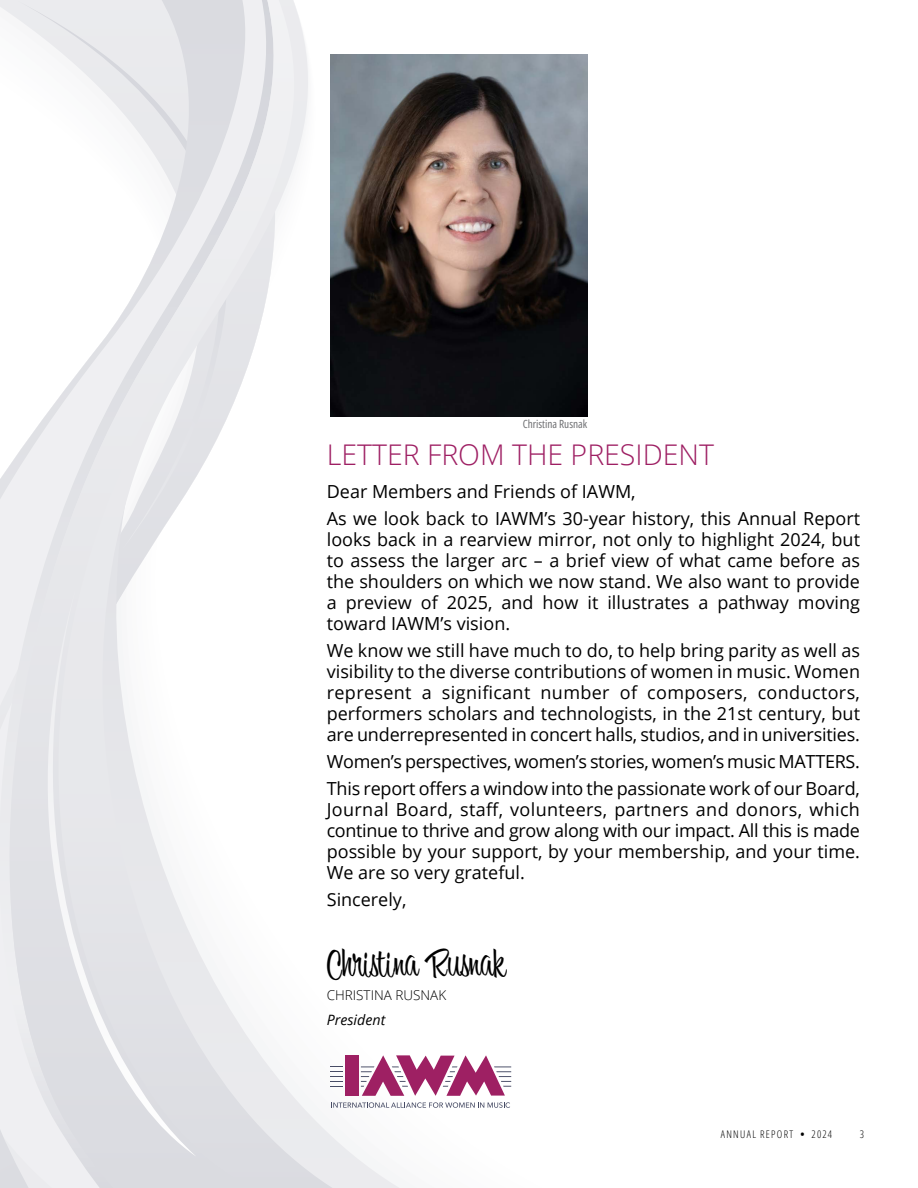
<style>
.page{position:relative;width:918px;height:1188px;background:#fff}
.page>*{position:absolute;margin:0;border:0;box-sizing:border-box;transform-origin:0 0}
.t1{font:39px "Bounce Script";letter-spacing:-.005em;color:#000}
.t2{font:300 28.5px "Open Sans";color:#9e1f63}
.t3{font:18px/21px "Open Sans";color:#000;text-align:justify}
.t4{font:italic 14.25px "Open Sans";color:#000}
.t5{font:300 13.5px "Open Sans";color:#000}
.t6{font:11.25px "Open Sans Condensed";color:#6d6e71}
.t7{font:300 10.5px "Open Sans Condensed";letter-spacing:.125em;color:#000}
.s1{font-weight:700}
</style>
<div class="page">
<svg style="left:306px;top:53px;width:47px;height:1135px"></svg>
<svg style="left:1px;top:0;width:305px;height:1188px"></svg>
<svg style="left:26px;top:584px;width:170px;height:573px"></svg>
<svg style="left:0;top:0;width:1px;height:1188px"></svg>
<img style="left:331px;top:54px;width:256px;height:362px">
<svg style="left:331px;top:1066px;width:12px;height:21px"></svg>
<svg style="left:331px;top:1102px;width:179px;height:6px"></svg>
<div style="left:345px;top:1055px;width:13px;height:41px;background:#9e2063"></div>
<svg style="left:361px;top:1055px;width:150px;height:41px"></svg>
<p class="t6" style="left:523px;top:417px;width:66px">Christina Rusnak</p>
<h2 class="t2" style="left:327px;top:435px;width:389px">LETTER FROM THE PRESIDENT</h2>
<p class="t3" style="left:327px;top:478px;width:535px;line-height:27px">Dear Members and Friends of IAWM,<br>As we look back to IAWM’s 30-year history, this Annual Report</p>
<p class="t3" style="left:327px;top:529px;width:535px">looks back in a rearview mirror, not only to highlight 2024, but to assess the larger arc – a brief view of what came before as the shoulders on which we now stand. We also want to provide a preview of 2025, and how it illustrates a pathway moving toward IAWM’s vision.</p>
<p class="t3" style="left:327px;top:640px;width:535px">We know we still have much to do, to help bring parity as well as visibility to the diverse contributions of women in music. Women represent a significant number of composers, conductors, performers scholars and technologists, in the 21st century, but are underrepresented in concert halls, studios, and in universities.</p>
<p class="t3" style="left:327px;top:748px;width:535px;line-height:27px">Women’s perspectives, women’s stories, women’s music MATTERS.<br>This report offers a window into the passionate work of our Board,</p>
<p class="t3" style="left:327px;top:799px;width:535px">Journal Board, staff, volunteers, partners and donors, which continue to thrive and grow along with our impact. All this is made possible by your support, by your membership, and your time.<br>We are so very grateful.</p>
<p class="t3" style="left:327px;top:889px;width:81px">Sincerely,</p>
<h1 class="t1" style="left:327px;top:942px;width:180px">Christina Rusnak</h1>
<p class="t5" style="left:327px;top:986px;width:121px">CHRISTINA RUSNAK</p>
<p class="t4" style="left:327px;top:1010px;width:60px">President</p>
<p class="t7" style="left:721px;top:1127px;width:113px">ANNUAL REPORT <span class="s1">•</span> 2024</p>
<p class="t7" style="left:860px;top:1127px;width:6px">3</p>
</div>
